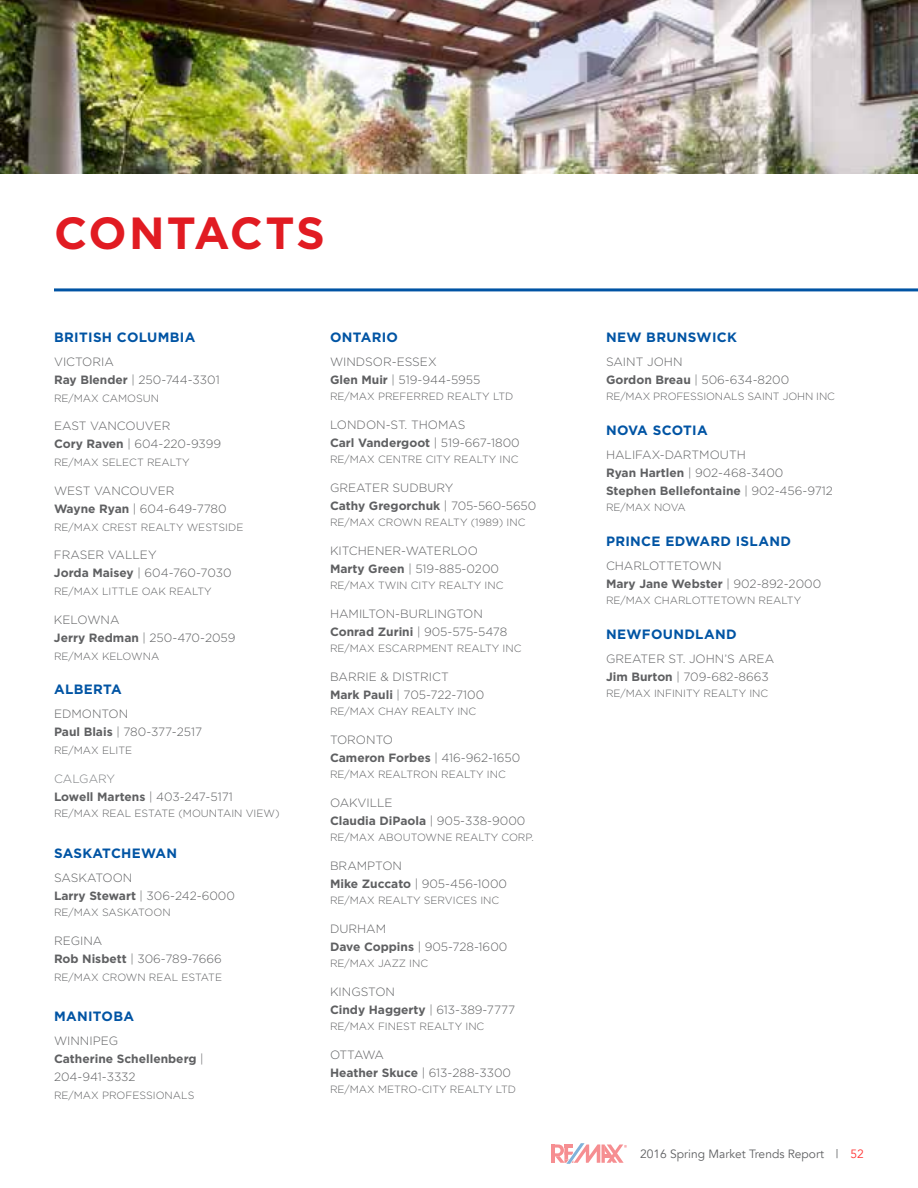
<style>
.page{position:relative;width:918px;height:1188px;background:#fff}
.page>*{position:absolute;margin:0;border:0;box-sizing:border-box;transform-origin:0 0}
.t1{font:700 45px "Gotham";color:#e11b22}
.t2{font:700 13.5px "Gotham";letter-spacing:.025em;color:#0054a4}
.t3{font:300 12px/18px "Gotham";color:#5f6062}
.t4{font:700 12px/18px "Gotham";letter-spacing:-.01em;color:#5f6062}
.t5{font:12px "Avenir";color:#5f6062}
.t6{font:300 10.5px "Gotham";color:#5f6062}
.s1{font-weight:700}
.s2{font-weight:300;color:#7e8083}
.s3{font-weight:300}
.s4{color:#f33}
</style>
<div class="page">
<hr style="left:552px;top:1145px;width:3px;height:18px;background:#ed1d24">
<svg style="left:553px;top:1143px;width:74px;height:21px"></svg>
<img style="left:0;top:0;width:918px;height:174px">
<hr style="left:54px;top:288px;width:864px;height:3px;background:#0054a4">
<h1 class="t1" style="left:54px;top:203px;width:109px">CONTA</h1>
<h1 class="t1" style="left:230px;top:203px;width:96px">CTS</h1>
<p class="t2" style="left:54px;top:328px;width:85px">British Columb</p>
<p class="t2" style="left:180px;top:328px;width:17px">ia</p>
<p class="t3" style="left:54px;top:352px;width:167px">VICTORIA<br><span class="s1">Ray Blender</span> | 250-744-3301</p>
<p class="t6" style="left:54px;top:391px;width:65px">RE/MAX CAMOSUN</p>
<p class="t3" style="left:54px;top:417px;width:17px">EAST</p>
<p class="t3" style="left:54px;top:417px;width:169px;text-indent:36px">VANCOUVER<br><span class="s1">Cory Raven</span> | 604-220-9399</p>
<p class="t6" style="left:54px;top:456px;width:63px">RE/MAX SELECT</p>
<p class="t6" style="left:147px;top:456px;width:16px">REALTY</p>
<p class="t3" style="left:54px;top:481px;width:22px">WEST</p>
<p class="t3" style="left:54px;top:481px;width:174px;text-indent:40px">VANCOUVER<br><span class="s1">Wayne Ryan</span> | 604-649-7780</p>
<p class="t6" style="left:54px;top:520px;width:64px">RE/MAX CREST</p>
<p class="t6" style="left:141px;top:520px;width:16px">REALTY</p>
<p class="t6" style="left:187px;top:520px;width:19px">WESTSIDE</p>
<p class="t3" style="left:54px;top:546px;width:179px">FRASER VALLEY<br><span class="s1">Jorda Maisey</span> | 604-760-7030</p>
<p class="t6" style="left:54px;top:585px;width:159px">RE/MAX LITTLE OAK REALTY</p>
<p class="t3" style="left:54px;top:610px;width:183px">KELOWNA<br><span class="s1">Jerry Redman</span> | 250-470-2059</p>
<p class="t6" style="left:54px;top:649px;width:65px">RE/MAX KELOWNA</p>
<p class="t2" style="left:54px;top:680px;width:11px">Alb</p>
<p class="t2" style="left:84px;top:680px;width:40px">erta</p>
<p class="t3" style="left:54px;top:705px;width:150px">EDMONTON<br><span class="s1">Paul Blais</span> | 780-377-2517</p>
<p class="t6" style="left:54px;top:744px;width:78px">RE/MAX ELITE</p>
<p class="t4" style="left:54px;top:769px;width:180px"><span class="s2">CALGARY<br></span>Lowell Martens <span class="s3">| 403-247-5171</span></p>
<p class="t6" style="left:54px;top:807px;width:64px">RE/MAX REAL</p>
<p class="t6" style="left:135px;top:807px;width:15px">ESTATE</p>
<p class="t6" style="left:178px;top:807px;width:22px">(MOUNTAIN</p>
<p class="t6" style="left:246px;top:807px;width:16px">VIEW</p>
<p class="t6" style="left:275px;top:807px;width:6px">)</p>
<p class="t2" style="left:54px;top:844px;width:125px">saskatch ewan</p>
<p class="t3" style="left:54px;top:868px;width:183px">SASKATOON<br><span class="s1">Larry Stewart</span> | 306-242-6000</p>
<p class="t6" style="left:54px;top:906px;width:64px">RE/MAX SASKATOON</p>
<p class="t3" style="left:54px;top:931px;width:169px">REGINA<br><span class="s1">Rob N isbett</span> | 306-789-7666</p>
<p class="t6" style="left:54px;top:970px;width:66px">RE/MAX CROWN</p>
<p class="t6" style="left:149px;top:970px;width:16px">REAL</p>
<p class="t6" style="left:182px;top:970px;width:15px">ESTATE</p>
<p class="t2" style="left:54px;top:1007px;width:82px">Manitoba</p>
<p class="t3" style="left:54px;top:1032px;width:151px">WINNIPEG<br><span class="s1">Catherine Schellenberg</span> |<br>204-941-3332</p>
<p class="t6" style="left:54px;top:1089px;width:63px">RE/MAX PROFESSIONALS</p>
<p class="t2" style="left:330px;top:328px;width:67px">Ontario</p>
<p class="t3" style="left:330px;top:352px;width:23px">WINDSOR</p>
<p class="t3" style="left:330px;top:352px;width:152px;text-align:center">-ESSEX<br><span class="s1">Glen Muir</span> | 519-944-5955</p>
<p class="t6" style="left:330px;top:390px;width:185px">RE/MAX PREFERRED REALTY LTD</p>
<p class="t3" style="left:330px;top:415px;width:18px">LONDON</p>
<p class="t3" style="left:330px;top:415px;width:191px;text-indent:56px">-ST. THOMAS<br><span class="s1">Carl Vandergoot</span> | 519-667-1800</p>
<p class="t6" style="left:330px;top:453px;width:190px">RE/MAX CENTRE CITY REALTY INC</p>
<p class="t3" style="left:330px;top:478px;width:208px">GREATER SUDBURY<br><span class="s1">Cathy Gregorchuk</span> | 705-560-5650</p>
<p class="t6" style="left:330px;top:516px;width:197px">RE/MAX CROWN REALTY (1989) INC</p>
<p class="t3" style="left:330px;top:541px;width:18px">KITCHENER</p>
<p class="t3" style="left:330px;top:541px;width:171px;text-indent:71px">-WATERLOO<br><span class="s1">Marty Green</span> | 519-885-0200</p>
<p class="t6" style="left:330px;top:579px;width:175px">RE/MAX TWIN CITY REALTY INC</p>
<p class="t3" style="left:330px;top:604px;width:18px">HAMILTON</p>
<p class="t3" style="left:330px;top:604px;width:179px;text-indent:65px">-BURLINGTON<br><span class="s1">Conrad Zurini</span> | 905-575-5478</p>
<p class="t6" style="left:330px;top:642px;width:193px">RE/MAX ESCARPMENT REALTY INC</p>
<p class="t3" style="left:330px;top:667px;width:18px">BARRIE</p>
<p class="t3" style="left:330px;top:667px;width:156px;text-indent:50px">&amp; DISTRICT<br><span class="s1">Mark Pauli</span> | 705-722-7100</p>
<p class="t6" style="left:330px;top:705px;width:148px">RE/MAX CHAY REALTY INC</p>
<p class="t3" style="left:330px;top:730px;width:192px">TORONTO<br><span class="s1">Cameron Forbes</span> | 416-962-1650</p>
<p class="t6" style="left:330px;top:768px;width:177px">RE/MAX REALTRON REALTY INC</p>
<p class="t3" style="left:330px;top:793px;width:197px">OAKVILLE<br><span class="s1">Claudia DiPaola</span> | 905-338-9000</p>
<p class="t6" style="left:330px;top:831px;width:205px">RE/MAX ABOUTOWNE REALTY CORP.</p>
<p class="t3" style="left:330px;top:856px;width:179px">BRAMPTON<br><span class="s1">Mike Zuccato</span> | 905-456-1000</p>
<p class="t6" style="left:330px;top:894px;width:171px">RE/MAX REALTY SERVICES INC</p>
<p class="t3" style="left:330px;top:919px;width:179px">DURHAM<br><span class="s1">Dave Coppins</span> | 905-728-1600</p>
<p class="t6" style="left:330px;top:957px;width:100px">RE/MAX JAZZ INC</p>
<p class="t3" style="left:330px;top:982px;width:187px">KINGSTON<br><span class="s1">Cindy Haggerty</span> | 613-389-7777</p>
<p class="t6" style="left:330px;top:1020px;width:156px">RE/MAX FINEST REALTY INC</p>
<p class="t3" style="left:330px;top:1045px;width:183px">OTTAWA<br><span class="s1">Heather Skuce</span> | 613-288-3300</p>
<p class="t6" style="left:330px;top:1083px;width:188px">RE/MAX METRO-CITY REALTY LTD</p>
<p class="t2" style="left:606px;top:328px;width:133px">N ew Brunswick</p>
<p class="t3" style="left:606px;top:352px;width:16px">SAINT</p>
<p class="t3" style="left:606px;top:352px;width:185px;text-indent:41px">JOHN<br><span class="s1">Gordon Breau</span> | 506-634-8200</p>
<p class="t6" style="left:606px;top:390px;width:231px">RE/MAX PROFESSIONALS SAINT JOHN INC</p>
<p class="t2" style="left:606px;top:421px;width:12px">Nov</p>
<p class="t2" style="left:637px;top:421px;width:72px">a Scotia</p>
<p class="t3" style="left:606px;top:445px;width:18px">HALIFAX</p>
<p class="t3" style="left:606px;top:445px;width:229px;text-indent:54px">-DARTMOUTH<br><span class="s1">Ryan Hartlen</span> | 902-468-3400<br><span class="s1">Stephen Bellefontaine</span> | 902-456-9712</p>
<p class="t6" style="left:606px;top:501px;width:81px">RE/MAX NOVA</p>
<p class="t2" style="left:606px;top:532px;width:10px">PRIN</p>
<p class="t2" style="left:641px;top:532px;width:70px">CE EDWARD</p>
<p class="t2" style="left:736px;top:532px;width:35px">ISLAND</p>
<p class="t3" style="left:606px;top:556px;width:217px">CHARLOTTETOWN<br><span class="s1">Mary Jane Webster</span> | 902-892-2000</p>
<p class="t6" style="left:606px;top:594px;width:197px">RE/MAX CHARLOTTETOWN REALTY</p>
<p class="t2" style="left:606px;top:625px;width:33px">Newfou</p>
<p class="t2" style="left:673px;top:625px;width:65px">ndland</p>
<p class="t3" style="left:606px;top:649px;width:100px">GREATER ST. JOHN</p>
<p class="t3" style="left:606px;top:649px;width:170px;text-indent:118px">’S AREA<br><span class="s1">Jim Burton</span> | 709-682-8663</p>
<p class="t6" style="left:606px;top:687px;width:164px">RE/MAX INFINITY REALTY INC</p>
<p class="t5" style="left:640px;top:1147px;width:225px">2016 Spring Market Trends Report | <span class="s4">52</span></p>
</div>
